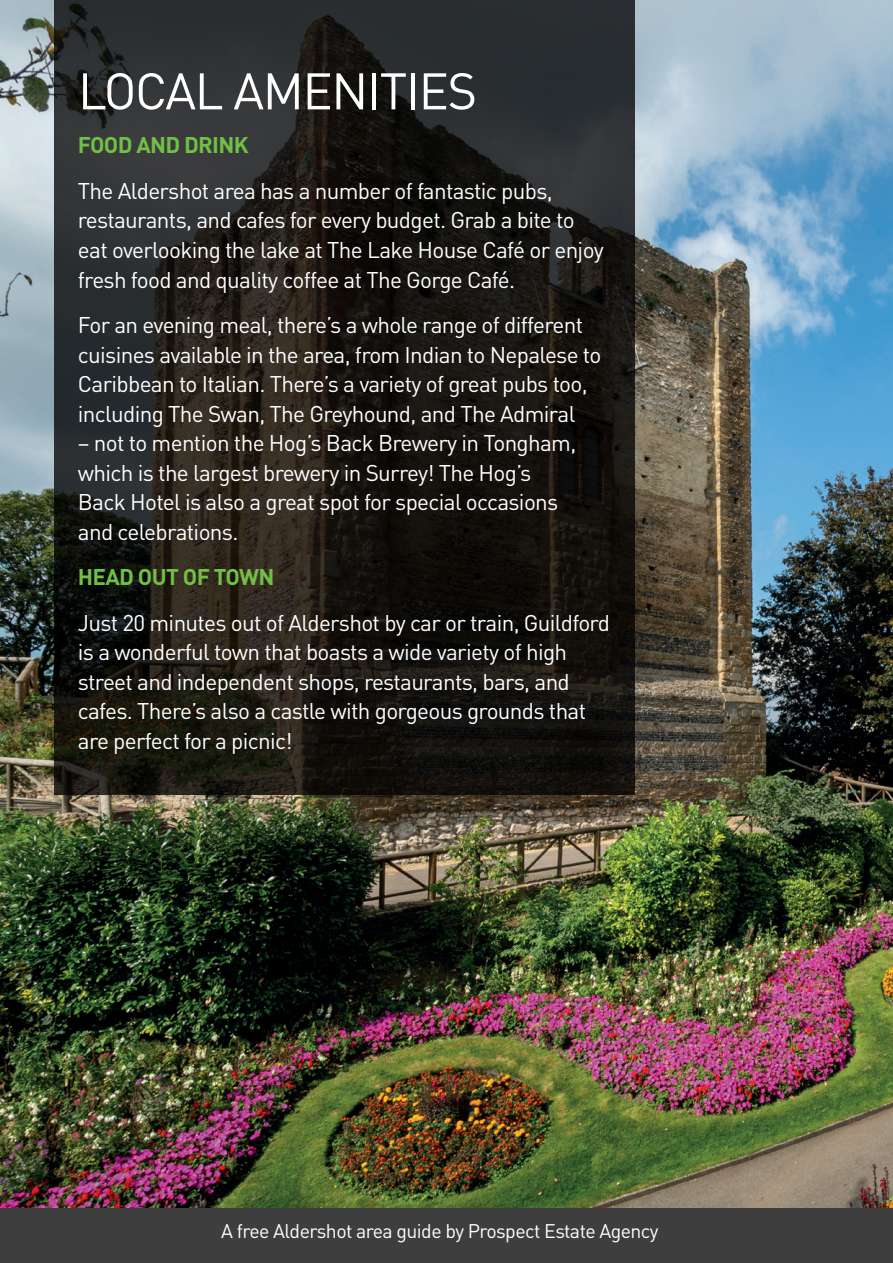
<style>
.page{position:relative;width:893px;height:1263px;background:#fff}
.page>*{position:absolute;margin:0;border:0;box-sizing:border-box;transform-origin:0 0}
.t1{font:50.7px "DIN Pro";letter-spacing:-.03em;color:#fff}
.t2{font:22.5px/29.5px "DIN Pro";letter-spacing:-.03em;color:#fff}
.t3{font:700 22.5px "DIN Pro";letter-spacing:-.03em;color:#71bf44}
.t4{font:19.5px "DIN Pro";letter-spacing:-.03em;color:#fff}
</style>
<div class="page">
<img style="left:0;top:0;width:893px;height:1209px">
<svg style="left:54px;top:0;width:580px;height:795px;background:#1e1d1a"></svg>
<div style="left:0;top:1209px;width:893px;height:54px;background:#3e3e3f"></div>
<h1 class="t1" style="left:78px;top:57px;width:401px">LOCAL AMENITIES</h1>
<p class="t3" style="left:78px;top:130px;width:172px">FOOD AND DRINK</p>
<p class="t2" style="left:78px;top:175px;width:527px">The Aldershot area has a number of fantastic pubs, restaurants, and cafes for every budget. Grab a bite to eat overlooking the lake at The Lake House Café or enjoy fresh food and quality coffee at The Gorge Café.</p>
<p class="t2" style="left:78px;top:309px;width:525px">For an evening meal, there’s a whole range of different cuisines available in the area, from Indian to Nepalese to Caribbean to Italian. There’s a variety of great pubs too, including The Swan, The Greyhound, and The Admiral</p>
<p class="t2" style="left:78px;top:427px;width:500px">– not to mention the Hog’s Back Brewery in Tongham, which is the largest brewery in Surrey! The Hog’s Back Hotel is also a great spot for special occasions and celebrations.</p>
<p class="t3" style="left:78px;top:562px;width:198px">HEAD OUT OF TOWN</p>
<p class="t2" style="left:78px;top:607px;width:533px">Just 20 minutes out of Aldershot by car or train, Guildford is a wonderful town that boasts a wide variety of high street and independent shops, restaurants, bars, and cafes. There’s also a castle with gorgeous grounds that are perfect for a picnic!</p>
<p class="t4" style="left:221px;top:1217px;width:439px">A free Aldershot area guide by Prospect Estate Agency</p>
</div>
